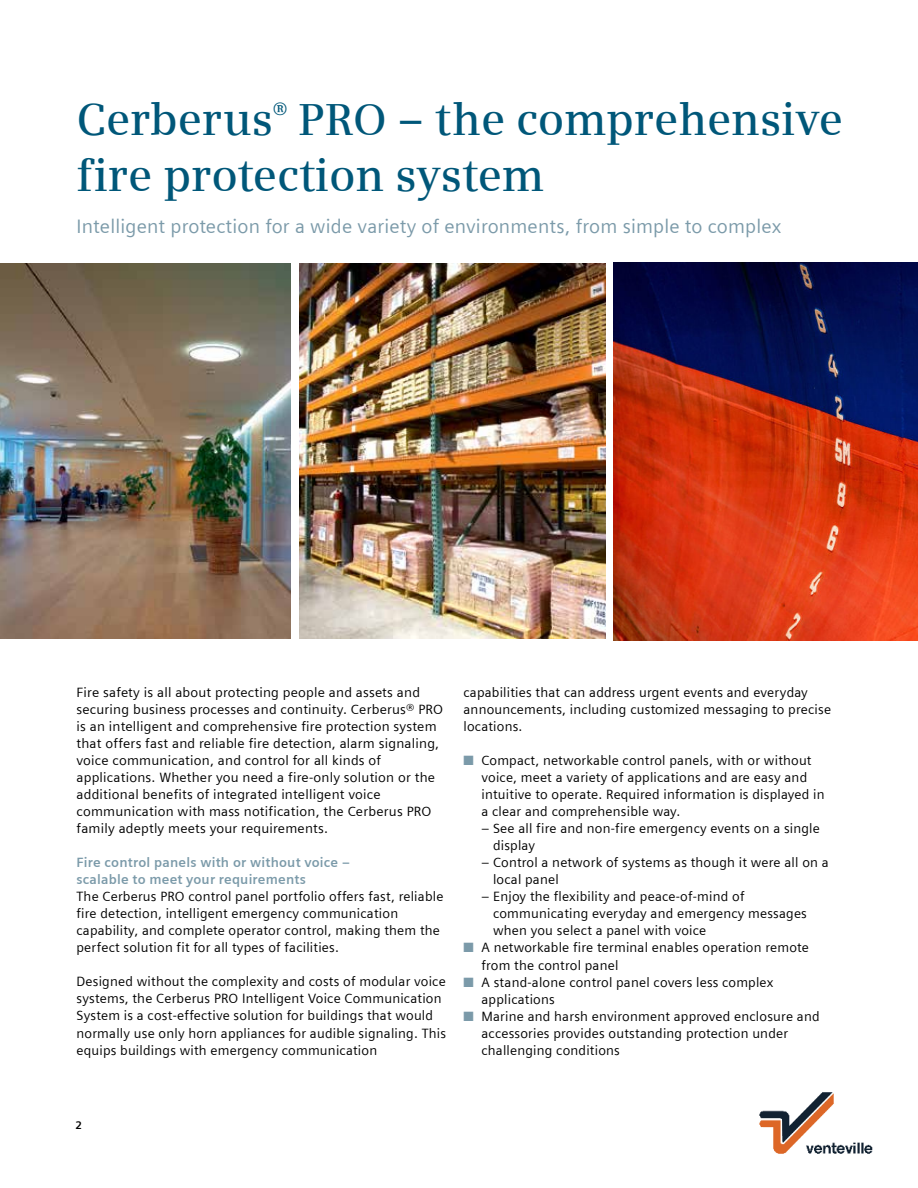
<style>
.page{position:relative;width:918px;height:1188px;background:#fff}
.page>*{position:absolute;margin:0;border:0;box-sizing:border-box;transform-origin:0 0}
.t1{font:600 45px/55.2px "Siemens Serif";letter-spacing:-.005em;color:#005779}
.t2{font:19.5px "Siemens Sans";letter-spacing:.01em;color:#7b9aa9}
.t3{font:13.5px/17px "Siemens Sans";letter-spacing:.015em;color:#000}
.t4{font:700 13.5px/17px "Siemens Sans";letter-spacing:.015em;color:#7b9aa9}
.t5{font:700 11.25px "Siemens Sans";color:#000}
.s1{color:#7b9aa9}
</style>
<div class="page">
<img style="left:0;top:264px;width:290px;height:375px">
<img style="left:300px;top:264px;width:306px;height:375px">
<img style="left:759px;top:1092px;width:113px;height:62px">
<img style="left:614px;top:263px;width:304px;height:378px">
<h1 class="t1" style="left:76px;top:96px;width:768px">Cerberus<sup>®</sup> PRO – the comprehensive fire protection system</h1>
<h2 class="t2" style="left:76px;top:218px;width:706px">Intelligent protection for a wide variety of environments, from simple to complex</h2>
<p class="t3" style="left:76px;top:685px;width:368px">Fire safety is all about protecting people and assets and securing business processes and continuity. Cerberus® PRO is an intelligent and comprehensive fire protection system that offers fast and reliable fire detection, alarm signaling, voice communication, and control for all kinds of applications. Whether you need a fire-only solution or the additional benefits of integrated intelligent voice communication with mass notification, the Cerberus PRO family adeptly meets your requirements.</p>
<p class="t4" style="left:76px;top:855px;width:275px">Fire control panels with or without voice – scalable to meet your requirements</p>
<p class="t3" style="left:76px;top:889px;width:368px">The Cerberus PRO control panel portfolio offers fast, reliable fire detection, intelligent emergency communication capability, and complete operator control, making them the perfect solution fit for all types of facilities.</p>
<p class="t3" style="left:76px;top:974px;width:371px">Designed without the complexity and costs of modular voice systems, the Cerberus PRO Intelligent Voice Communication System is a cost-effective solution for buildings that would normally use only horn appliances for audible signaling. This equips buildings with emergency communication</p>
<p class="t3" style="left:464px;top:685px;width:369px">capabilities that can address urgent events and everyday announcements, including customized messaging to precise locations.</p>
<p class="t3" style="left:482px;top:753px;width:345px;text-indent:-18px"><span class="s1">■</span> Compact, networkable control panels, with or without voice, meet a variety of applications and are easy and intuitive to operate. Required information is displayed in a clear and comprehensible way.</p>
<p class="t3" style="left:493px;top:821px;width:328px;text-indent:-12px">– See all fire and non-fire emergency events on a single display</p>
<p class="t3" style="left:493px;top:855px;width:337px;text-indent:-12px">– Control a network of systems as though it were all on a local panel</p>
<p class="t3" style="left:493px;top:889px;width:315px;text-indent:-12px">– Enjoy the flexibility and peace-of-mind of communicating everyday and emergency messages when you select a panel with voice</p>
<p class="t3" style="left:482px;top:940px;width:329px;text-indent:-18px"><span class="s1">■</span> A networkable fire terminal enables operation remote from the control panel</p>
<p class="t3" style="left:482px;top:974px;width:293px;text-indent:-18px"><span class="s1">■</span> A stand-alone control panel covers less complex applications</p>
<p class="t3" style="left:482px;top:1008px;width:340px;text-indent:-18px"><span class="s1">■</span> Marine and harsh environment approved enclosure and accessories provides outstanding protection under challenging conditions</p>
<p class="t5" style="left:76px;top:1120px;width:8px">2</p>
</div>
